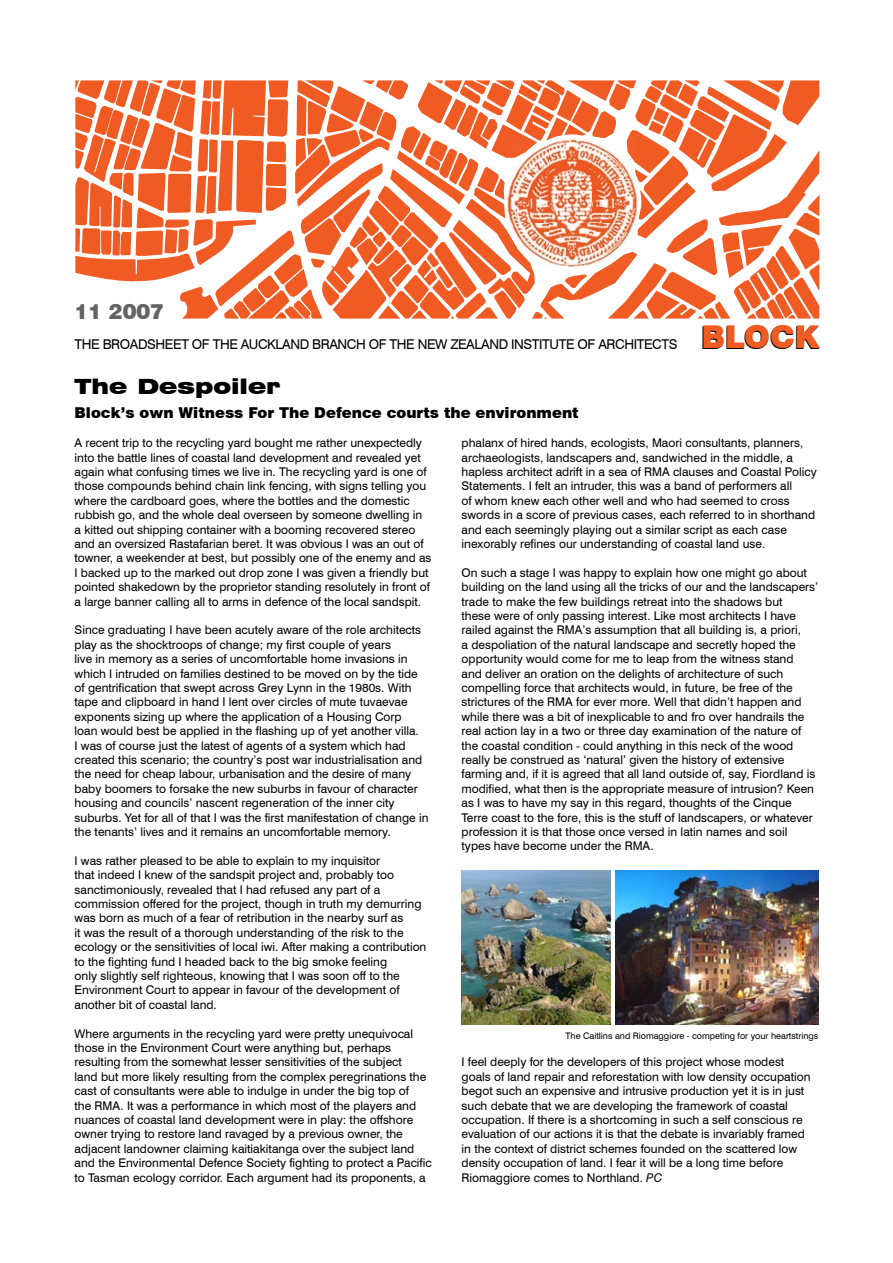
<style>
.page{position:relative;width:893px;height:1263px;background:#fff}
.page>*{position:absolute;margin:0;border:0;box-sizing:border-box;transform-origin:0 0}
.t1{font:900 31.5px "Swiss 721 BT";color:#000}
.t2{font:900 expanded 21px "Swiss 721 BT";color:#000}
.t3{font:900 21px "Swiss 721 BT";color:#636363}
.t4{font:900 15px "Swiss 721 BT";color:#000}
.t5{font:13.5px "Swiss 721 BT";letter-spacing:-.03em;color:#000}
.t6{font:12px/14.4px "Swiss 721 BT";color:#000}
.t7{font:9px "Swiss 721 BT";color:#000}
.s1{font-style:italic}
</style>
<div class="page">
<svg style="left:75px;top:80px;width:744px;height:239px"></svg>
<img style="left:627px;top:137px;width:9px;height:26px">
<img style="left:462px;top:871px;width:149px;height:153px">
<img style="left:615px;top:871px;width:204px;height:153px">
<h2 class="t3" style="left:74px;top:299px;width:91px">11 2007</h2>
<p class="t5" style="left:75px;top:336px;width:604px">THE BROADSHEET OF THE AUCKLAND BRANCH OF THE NEW ZEALAND INSTITUTE OF ARCHITECTS</p>
<h2 class="t2" style="left:75px;top:374px;width:208px">The Despoiler</h2>
<p class="t4" style="left:75px;top:403px;width:506px">Block’s own Witness For The Defence courts the environment</p>
<h1 class="t1" style="left:701px;top:318px;width:119px">BLOCK</h1>
<p class="t6" style="left:75px;top:436px;width:358px">A recent trip to the recycling yard bought me rather unexpectedly into the battle lines of coastal land development and revealed yet again what confusing times we live in. The recycling yard is one of those compounds behind chain link fencing, with signs telling you where the cardboard goes, where the bottles and the domestic rubbish go, and the whole deal overseen by someone dwelling in a kitted out shipping container with a booming recovered stereo and an oversized Rastafarian beret. It was obvious I was an out of towner, a weekender at best, but possibly one of the enemy and as I backed up to the marked out drop zone I was given a friendly but pointed shakedown by the proprietor standing resolutely in front of a large banner calling all to arms in defence of the local sandspit.</p>
<p class="t6" style="left:75px;top:623px;width:355px">Since graduating I have been acutely aware of the role architects play as the shocktroops of change; my first couple of years<br>live in memory as a series of uncomfortable home invasions in which I intruded on families destined to be moved on by the tide of gentrification that swept across Grey Lynn in the 1980s. With tape and clipboard in hand I lent over circles of mute tuvaevae exponents sizing up where the application of a Housing Corp<br>loan would best be applied in the flashing up of yet another villa.<br>I was of course just the latest of agents of a system which had created this scenario; the country’s post war industrialisation and the need for cheap labour, urbanisation and the desire of many baby boomers to forsake the new suburbs in favour of character housing and councils’ nascent regeneration of the inner city suburbs. Yet for all of that I was the first manifestation of change in the tenants’ lives and it remains an uncomfortable memory.</p>
<p class="t6" style="left:75px;top:853px;width:353px">I was rather pleased to be able to explain to my inquisitor<br>that indeed I knew of the sandspit project and, probably too sanctimoniously, revealed that I had refused any part of a commission offered for the project, though in truth my demurring was born as much of a fear of retribution in the nearby surf as<br>it was the result of a thorough understanding of the risk to the ecology or the sensitivities of local iwi. After making a contribution to the fighting fund I headed back to the big smoke feeling<br>only slightly self righteous, knowing that I was soon off to the Environment Court to appear in favour of the development of another bit of coastal land.</p>
<p class="t6" style="left:75px;top:1026px;width:359px">Where arguments in the recycling yard were pretty unequivocal those in the Environment Court were anything but, perhaps resulting from the somewhat lesser sensitivities of the subject<br>land but more likely resulting from the complex peregrinations the cast of consultants were able to indulge in under the big top of<br>the RMA. It was a performance in which most of the players and nuances of coastal land development were in play: the offshore owner trying to restore land ravaged by a previous owner, the adjacent landowner claiming kaitiakitanga over the subject land and the Environmental Defence Society fighting to protect a Pacific to Tasman ecology corridor. Each argument had its proponents, a</p>
<p class="t6" style="left:462px;top:436px;width:357px">phalanx of hired hands, ecologists, Maori consultants, planners, archaeologists, landscapers and, sandwiched in the middle, a hapless architect adrift in a sea of RMA clauses and Coastal Policy Statements. I felt an intruder, this was a band of performers all<br>of whom knew each other well and who had seemed to cross swords in a score of previous cases, each referred to in shorthand and each seemingly playing out a similar script as each case inexorably refines our understanding of coastal land use.</p>
<p class="t6" style="left:462px;top:565px;width:358px">On such a stage I was happy to explain how one might go about building on the land using all the tricks of our and the landscapers’ trade to make the few buildings retreat into the shadows but<br>these were of only passing interest. Like most architects I have railed against the RMA’s assumption that all building is, a priori,<br>a despoliation of the natural landscape and secretly hoped the opportunity would come for me to leap from the witness stand<br>and deliver an oration on the delights of architecture of such compelling force that architects would, in future, be free of the strictures of the RMA for ever more. Well that didn’t happen and while there was a bit of inexplicable to and fro over handrails the real action lay in a two or three day examination of the nature of the coastal condition - could anything in this neck of the wood really be construed as ‘natural’ given the history of extensive farming and, if it is agreed that all land outside of, say, Fiordland is modified, what then is the appropriate measure of intrusion? Keen as I was to have my say in this regard, thoughts of the Cinque Terre coast to the fore, this is the stuff of landscapers, or whatever profession it is that those once versed in latin names and soil types have become under the RMA.</p>
<p class="t7" style="left:565px;top:1030px;width:254px">The Caitlins and Riomaggiore - competing for your heartstrings</p>
<p class="t6" style="left:462px;top:1055px;width:350px">I feel deeply for the developers of this project whose modest goals of land repair and reforestation with low density occupation begot such an expensive and intrusive production yet it is in just such debate that we are developing the framework of coastal occupation. If there is a shortcoming in such a self conscious re evaluation of our actions it is that the debate is invariably framed in the context of district schemes founded on the scattered low density occupation of land. I fear it will be a long time before Riomaggiore comes to Northland. <span class="s1">PC</span></p>
</div>
